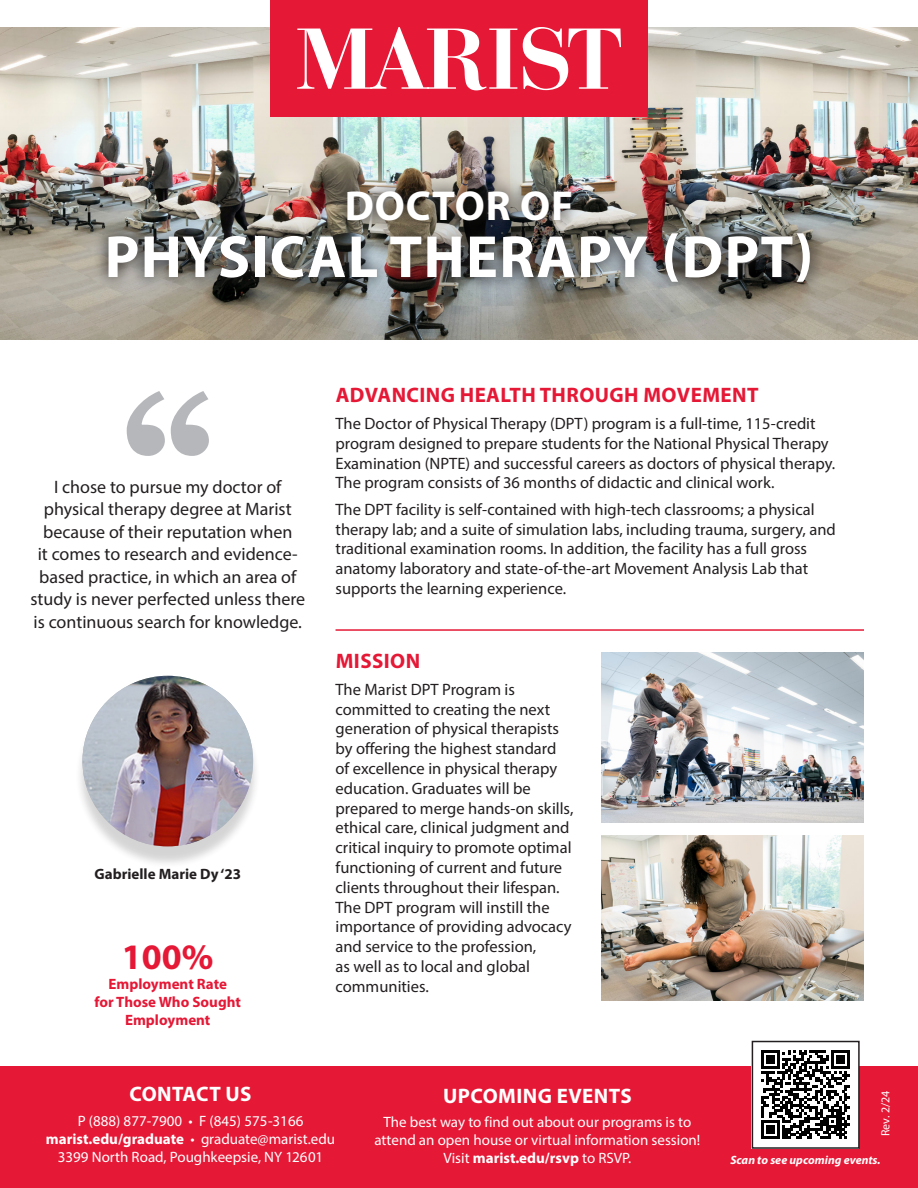
<style>
.page{position:relative;width:918px;height:1188px;background:#fff}
.page>*{position:absolute;margin:0;border:0;box-sizing:border-box;transform-origin:0 0}
.t1{font:700 60px "Myriad Pro";letter-spacing:.02em;color:#fff}
.t2{font:700 42px "Myriad Pro";letter-spacing:.02em;color:#fff}
.MyriadPro-Regular__1{font:700 36px "Myriad Pro";color:#e51836}
.t3{font:700 21px "Myriad Pro";letter-spacing:.02em;color:#e51836}
.t4{font:700 21px "Myriad Pro";letter-spacing:.02em;color:#fff}
.t5{font:18px/22.5px "Myriad Pro";color:#231f20;text-align:center}
.t6{font:16.5px/19.8px "Myriad Pro";color:#231f20}
.t7{font:15px/18px "Myriad Pro";color:#fff;text-align:center}
.MyriadPro-Regular__1-2{font:700 15px/18px "Myriad Pro";color:#e51836;text-align:center}
.t8{font:700 15px "Myriad Pro";color:#fff}
.t9{font:700 15px "Myriad Pro";color:#231f20}
.MyriadPro-Bold__14pt{font:italic 700 12px "Myriad Pro";color:#fff}
.MyriadPro-Bold__14pt-2{font:12px "Myriad Pro";color:#fff}
.s1{font-weight:700}
.s2{font-weight:400}
</style>
<div class="page">
<img style="left:0;top:27px;width:918px;height:22px">
<img style="left:0;top:49px;width:918px;height:291px">
<svg style="left:126px;top:391px;width:83px;height:65px"></svg>
<img style="left:93px;top:177px;width:732px;height:120px">
<div style="left:75px;top:683px;width:186px;height:186px;background:#231f20;opacity:.19"></div>
<img style="left:82px;top:676px;width:171px;height:170px;border-radius:85px">
<div style="left:0;top:1066px;width:918px;height:122px;background:#e51836"></div>
<div style="left:270px;top:0;width:378px;height:117px;background:#e51836"></div>
<svg style="left:297px;top:27px;width:220px;height:63px"></svg>
<svg style="left:523px;top:27px;width:98px;height:63px"></svg>
<hr style="left:336px;top:629px;width:528px;height:2px;background:#e51836">
<img style="left:602px;top:652px;width:262px;height:170px">
<img style="left:602px;top:836px;width:262px;height:164px">
<div style="left:752px;top:1041px;width:108px;height:108px;background:#fff"></div>
<svg style="left:761px;top:1050px;width:89px;height:89px"></svg>
<div style="left:752px;top:1041px;width:108px;height:108px;border:2px solid #231f20"></div>
<p class="t2" style="left:345px;top:178px;width:230px">DOCTOR OF</p>
<p class="t1" style="left:105px;top:218px;width:710px">PHYSICAL THERAPY (DPT)</p>
<p class="t5" style="left:30px;top:475px;width:276px">I chose to pursue my doctor of physical therapy degree at Marist because of their reputation when<br>it comes to research and evidence&shy;based practice, in which an area of study is never perfected unless there is continuous search for knowledge.</p>
<p class="t9" style="left:95px;top:865px;width:148px">Gabrielle Marie Dy ‘23</p>
<p class="MyriadPro-Regular__1" style="left:122px;top:933px;width:93px">100%</p>
<p class="MyriadPro-Regular__1-2" style="left:95px;top:975px;width:148px">Employment Rate<br>for Those Who Sought<br>Employment</p>
<p class="t3" style="left:336px;top:382px;width:424px">ADVANCING HEALTH THROUGH MOVEMENT</p>
<p class="t6" style="left:336px;top:413px;width:501px">The Doctor of Physical Therapy (DPT) program is a full-time, 115-credit program designed to prepare students for the National Physical Therapy Examination (NPTE) and successful careers as doctors of physical therapy.<br>The program consists of 36 months of didactic and clinical work.</p>
<p class="t6" style="left:336px;top:499px;width:502px">The DPT facility is self-contained with high-tech classrooms; a physical therapy lab; and a suite of simulation labs, including trauma, surgery, and traditional examination rooms. In addition, the facility has a full gross anatomy laboratory and state-of-the-art Movement Analysis Lab that supports the learning experience.</p>
<p class="t3" style="left:336px;top:647px;width:86px">MISSION</p>
<p class="t6" style="left:336px;top:679px;width:239px">The Marist DPT Program is committed to creating the next generation of physical therapists by offering the highest standard of excellence in physical therapy education. Graduates will be prepared to merge hands-on skills, ethical care, clinical judgment and critical inquiry to promote optimal functioning of current and future clients throughout their lifespan.<br>The DPT program will instill the importance of providing advocacy and service to the profession,<br>as well as to local and global communities.</p>
<p class="t4" style="left:129px;top:1080px;width:124px">CONTACT US</p>
<p class="t7" style="left:46px;top:1112px;width:291px">P (888) 877-7900 • F (845) 575-3166 <span class="s1">marist.edu/graduate</span> • graduate@marist.edu</p>
<p class="t7" style="left:58px;top:1148px;width:267px">3399 North Road, Poughkeepsie, NY 12601</p>
<p class="t4" style="left:443px;top:1082px;width:190px">UPCOMING EVENTS</p>
<p class="t7" style="left:374px;top:1113px;width:327px">The best way to find out about our programs is to attend an open house or virtual information session!</p>
<p class="t8" style="left:444px;top:1149px;width:189px"><span class="s2">Visit</span> marist.edu/rsvp <span class="s2">to RSVP.</span></p>
<p class="MyriadPro-Bold__14pt-2" style="left:878px;top:1136px;width:47px;rotate:-90deg">Rev. 2/24</p>
<p class="MyriadPro-Bold__14pt" style="left:730px;top:1153px;width:152px">Scan to see upcoming events.</p>
</div>
